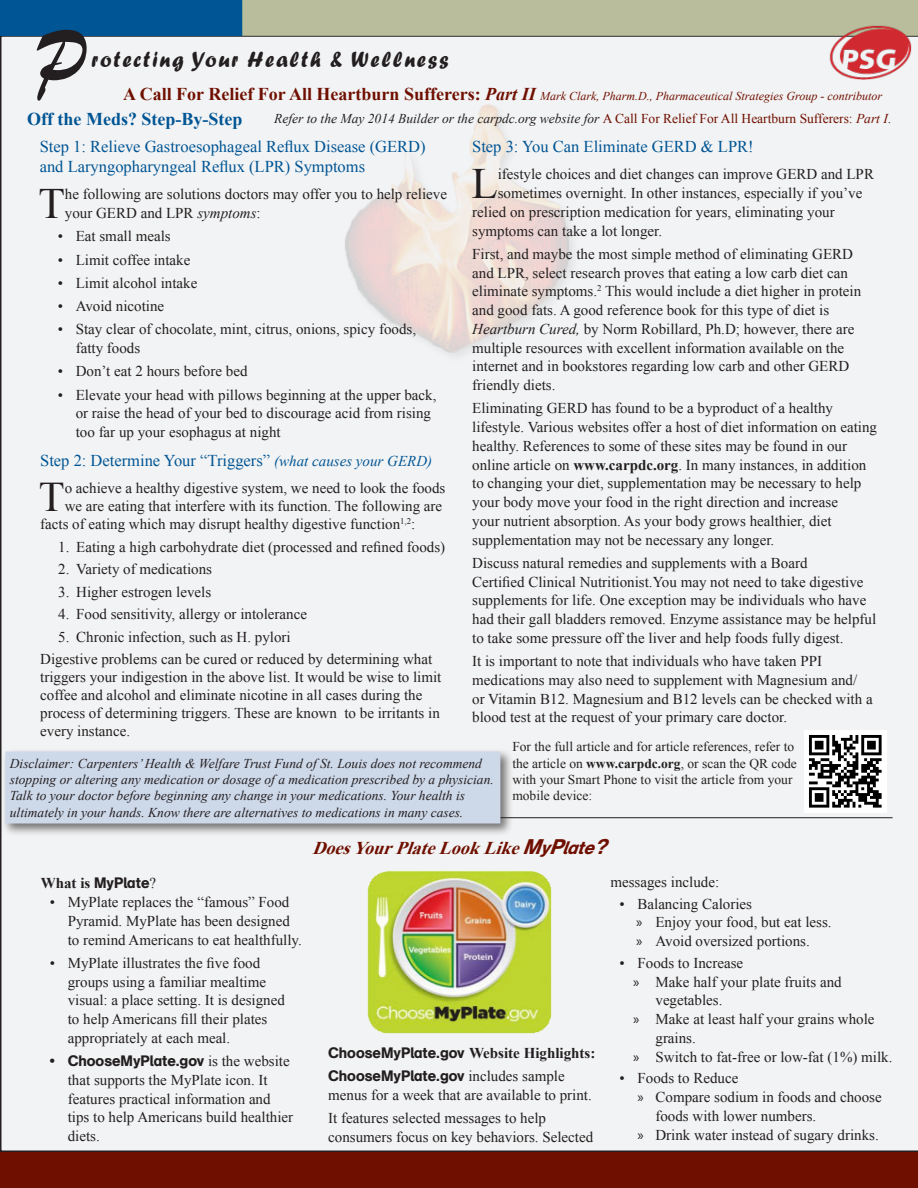
<style>
.page{position:relative;width:918px;height:1188px;background:#fff}
.page>*{position:absolute;margin:0;border:0;box-sizing:border-box;transform-origin:0 0}
.t1{font:98.7px "Brush Script";color:#231f20;scale:.8 1}
.t2{font:43.35px "Times New Roman";color:#231f20}
.t3{font:42.15px "Times New Roman";color:#231f20}
.t4{font:22.95px "Forte";letter-spacing:.09em;color:#231f20;scale:.92 1}
.t5{font:italic 700 18px "Times New Roman";color:#6f0f00}
.t6{font:700 18px "Times New Roman";color:#005594}
.t7{font:16.5px/19.8px "Times New Roman";color:#005594}
.t8{font:15px/18.8px "Times New Roman";color:#231f20}
.t9{font:700 15px "Times New Roman";color:#231f20}
.t10{font:500 15px "AG Schoolbook Two BQ";color:#231f20}
.t11{font:italic 13.5px/16.2px "Times New Roman";color:#231f20}
.t12{font:13.5px/16.2px "Times New Roman";color:#231f20}
.t13{font:italic 12px "Times New Roman";color:#6f0f00}
.s1{font-weight:700;font-style:normal;font-size:18px}
.s2{font-weight:700;font-size:18px}
.s3{font-style:normal;color:#6f0f00}
.s4{color:#6f0f00}
.s5{font-style:normal}
.s6{font-style:italic}
.s7{font-weight:700}
.s8{font-style:italic;font-size:15px}
.s9{font-family:"Times New Roman";font-weight:700}
.s10{font-family:"Times New Roman";font-weight:400}
.s11{font-family:"AG Schoolbook Two BQ";font-weight:500}
.s12{font-family:"AG Schoolbook Two BQ";font-weight:500;font-size:21px}
.s13{font-family:"Myriad Pro"}
</style>
<div class="page">
<div style="left:0;top:36px;width:918px;height:1116px;background:#f2f3f4"></div>
<img style="left:319px;top:103px;width:281px;height:270px">
<svg style="left:0;top:0;width:918px;height:36px"></svg>
<hr style="left:25px;top:817px;width:868px;height:1px;background:#231f20">
<div style="left:0;top:1152px;width:918px;height:36px;background:#6f0f00"></div>
<div style="left:2px;top:748px;width:511px;height:88px;background:#231f20;opacity:.6"></div>
<div style="left:6px;top:752px;width:494px;height:71px;background:#cdd8e9"></div>
<div style="left:5px;top:752px;width:495px;height:72px;border:2px solid #cdd8e9"></div>
<img style="left:361px;top:864px;width:196px;height:176px">
<img style="left:830px;top:25px;width:82px;height:54px">
<img style="left:805px;top:730px;width:81px;height:82px">
<p class="t1" style="left:35px;top:2px;width:63px">P</p>
<p class="t4" style="left:91px;top:46px;width:390px">rotecting Your Health &amp; Wellness</p>
<p class="t13" style="left:123px;top:88px;width:760px"><span class="s1">A Call For Relief For All Heartburn Sufferers:</span> <span class="s2">Part II</span> Mark Clark, Pharm.D., Pharmaceutical Strategies Group - contributor</p>
<p class="t6" style="left:27px;top:107px;width:217px">Off the Meds? Step-By-Step</p>
<p class="t11" style="left:274px;top:110px;width:619px">Refer to the May 2014 Builder or the carpdc.org website for <span class="s3">A Call For Relief For All Heartburn Sufferers:</span> <span class="s4">Part I</span><span class="s5">.</span></p>
<p class="t7" style="left:40px;top:136px;width:387px">Step 1: Relieve Gastroesophageal Reflux Disease (GERD) and Laryngopharyngeal Reflux (LPR) Symptoms</p>
<p class="t2" style="left:38px;top:174px;width:28px">T</p>
<p class="t8" style="left:65px;top:185px;width:384px">he following are solutions doctors may offer you to help relieve your GERD and LPR <span class="s6">symptoms</span>:</p>
<p class="t8" style="left:58px;top:227px;width:114px">• Eat small meals</p>
<p class="t8" style="left:58px;top:250px;width:134px">• Limit coffee intake</p>
<p class="t8" style="left:58px;top:273px;width:141px">• Limit alcohol intake</p>
<p class="t8" style="left:58px;top:296px;width:108px">• Avoid nicotine</p>
<p class="t8" style="left:76px;top:320px;width:342px;text-indent:-18px">• Stay clear of chocolate, mint, citrus, onions, spicy foods, fatty foods</p>
<p class="t8" style="left:58px;top:362px;width:191px">• Don’t eat 2 hours before bed</p>
<p class="t8" style="left:76px;top:385px;width:362px;text-indent:-18px">• Elevate your head with pillows beginning at the upper back, or raise the head of your bed to discourage acid from rising too far up your esophagus at night</p>
<p class="t7" style="left:472px;top:136px;width:283px">Step 3: You Can Eliminate GERD &amp; LPR!</p>
<p class="t2" style="left:471px;top:155px;width:28px">L</p>
<p class="t8" style="left:498px;top:165px;width:378px">ifestyle choices and diet changes can improve GERD and LPR</p>
<p class="t8" style="left:498px;top:184px;width:366px">sometimes overnight. In other instances, especially if you’ve</p>
<p class="t8" style="left:472px;top:202px;width:364px">relied on prescription medication for years, eliminating your</p>
<p class="t8" style="left:472px;top:221px;width:191px">symptoms can take a lot longer.</p>
<p class="t8" style="left:472px;top:244px;width:391px">First, and maybe the most simple method of eliminating GERD and LPR, select research proves that eating a low carb diet can eliminate symptoms.<sup>2</sup> This would include a diet higher in protein and good fats. A good reference book for this type of diet is <span class="s6">Heartburn Cured,</span> by Norm Robillard, Ph.D; however, there are multiple resources with excellent information available on the internet and in bookstores regarding low carb and other GERD friendly diets.</p>
<p class="t8" style="left:472px;top:399px;width:406px">Eliminating GERD has found to be a byproduct of a healthy lifestyle. Various websites offer a host of diet information on eating healthy. References to some of these sites may be found in our online article on <span class="s7">www.carpdc.org</span>. In many instances, in addition to changing your diet, supplementation may be necessary to help your body move your food in the right direction and increase<br>your nutrient absorption. As your body grows healthier, diet supplementation may not be necessary any longer.</p>
<p class="t8" style="left:472px;top:553px;width:406px">Discuss natural remedies and supplements with a Board<br>Certified Clinical Nutritionist.You may not need to take digestive supplements for life. One exception may be individuals who have had their gall bladders removed. Enzyme assistance may be helpful to take some pressure off the liver and help foods fully digest.</p>
<p class="t8" style="left:472px;top:652px;width:402px">It is important to note that individuals who have taken PPI medications may also need to supplement with Magnesium and/ or Vitamin B12. Magnesium and B12 levels can be checked with a blood test at the request of your primary care doctor.</p>
<p class="t7" style="left:40px;top:451px;width:393px">Step 2: Determine Your “Triggers” <span class="s8">(what causes your GERD)</span></p>
<p class="t3" style="left:39px;top:469px;width:27px">T</p>
<p class="t8" style="left:65px;top:479px;width:382px">o achieve a healthy digestive system, we need to look the foods</p>
<p class="t8" style="left:65px;top:497px;width:379px">we are eating that interfere with its function. The following are</p>
<p class="t8" style="left:40px;top:515px;width:377px">facts of eating which may disrupt healthy digestive function<sup>1,2</sup>:</p>
<p class="t8" style="left:58px;top:537px;width:389px">1. Eating a high carbohydrate diet (processed and refined foods)</p>
<p class="t8" style="left:58px;top:560px;width:155px">2. Variety of medications</p>
<p class="t8" style="left:58px;top:582px;width:154px">3. Higher estrogen levels</p>
<p class="t8" style="left:58px;top:605px;width:250px">4. Food sensitivity, allergy or intolerance</p>
<p class="t8" style="left:58px;top:627px;width:234px">5. Chronic infection, such as H. pylori</p>
<p class="t8" style="left:40px;top:650px;width:403px;line-height:18px">Digestive problems can be cured or reduced by determining what triggers your indigestion in the above list. It would be wise to limit coffee and alcohol and eliminate nicotine in all cases during the process of determining triggers. These are known to be irritants in every instance.</p>
<p class="t11" style="left:10px;top:755px;width:485px">Disclaimer: Carpenters’ Health &amp; Welfare Trust Fund of St. Louis does not recommend stopping or altering any medication or dosage of a medication prescribed by a physician.<br>Talk to your doctor before beginning any change in your medications. Your health is ultimately in your hands. Know there are alternatives to medications in many cases.</p>
<p class="t12" style="left:512px;top:739px;width:286px">For the full article and for article references, refer to the article on <span class="s7">www.carpdc.org</span>, or scan the QR code with your Smart Phone to visit the article from your mobile device:</p>
<p class="t10" style="left:41px;top:874px;width:117px"><span class="s9">What is</span> MyPlate<span class="s10">?</span></p>
<p class="t8" style="left:68px;top:892px;width:235px;text-indent:-18px">• MyPlate replaces the “famous” Food<br>Pyramid. MyPlate has been designed to remind Americans to eat healthfully.</p>
<p class="t8" style="left:68px;top:953px;width:219px;text-indent:-18px">• MyPlate illustrates the five food groups using a familiar mealtime visual: a place setting. It is designed to help Americans fill their plates appropriately at each meal.</p>
<p class="t8" style="left:68px;top:1051px;width:227px;text-indent:-18px"><span class="s11">• ChooseMyPlate.gov</span> is the website that supports the MyPlate icon. It features practical information and tips to help Americans build healthier diets.</p>
<p class="t5" style="left:312px;top:836px;width:305px">DoesYourPlateLookLike<span class="s12">M</span><span class="s11">y</span><span class="s12">P</span><span class="s11">late</span><span class="s12">?</span></p>
<p class="t9" style="left:328px;top:1042px;width:269px"><span class="s11">ChooseMyPlate.gov</span> Website Highlights:</p>
<p class="t8" style="left:328px;top:1066px;width:265px"><span class="s11">ChooseMyPlate.gov</span> includes sample menus for a week that are available to print.</p>
<p class="t8" style="left:328px;top:1108px;width:266px">It features selected messages to help consumers focus on key behaviors. Selected</p>
<p class="t8" style="left:610px;top:872px;width:110px">messages include:</p>
<p class="t8" style="left:620px;top:894px;width:134px">• Balancing Calories</p>
<p class="t8" style="left:636px;top:913px;width:197px"><span class="s13">»</span> Enjoy your food, but eat less.</p>
<p class="t8" style="left:636px;top:931px;width:175px"><span class="s13">»</span> Avoid oversized portions.</p>
<p class="t8" style="left:620px;top:953px;width:125px">• Foods to Increase</p>
<p class="t8" style="left:656px;top:972px;width:188px;text-indent:-22px"><span class="s13">»</span> Make half your plate fruits and vegetables.</p>
<p class="t8" style="left:656px;top:1009px;width:221px;text-indent:-22px"><span class="s13">»</span> Make at least half your grains whole grains.</p>
<p class="t8" style="left:633px;top:1047px;width:261px"><span class="s13">»</span> Switch to fat-free or low-fat (1%) milk.</p>
<p class="t8" style="left:620px;top:1069px;width:120px">• Foods to Reduce</p>
<p class="t8" style="left:656px;top:1087px;width:228px;text-indent:-18px"><span class="s13">»</span> Compare sodium in foods and choose foods with lower numbers.</p>
<p class="t8" style="left:638px;top:1125px;width:243px"><span class="s13">»</span> Drink water instead of sugary drinks.</p>
</div>
